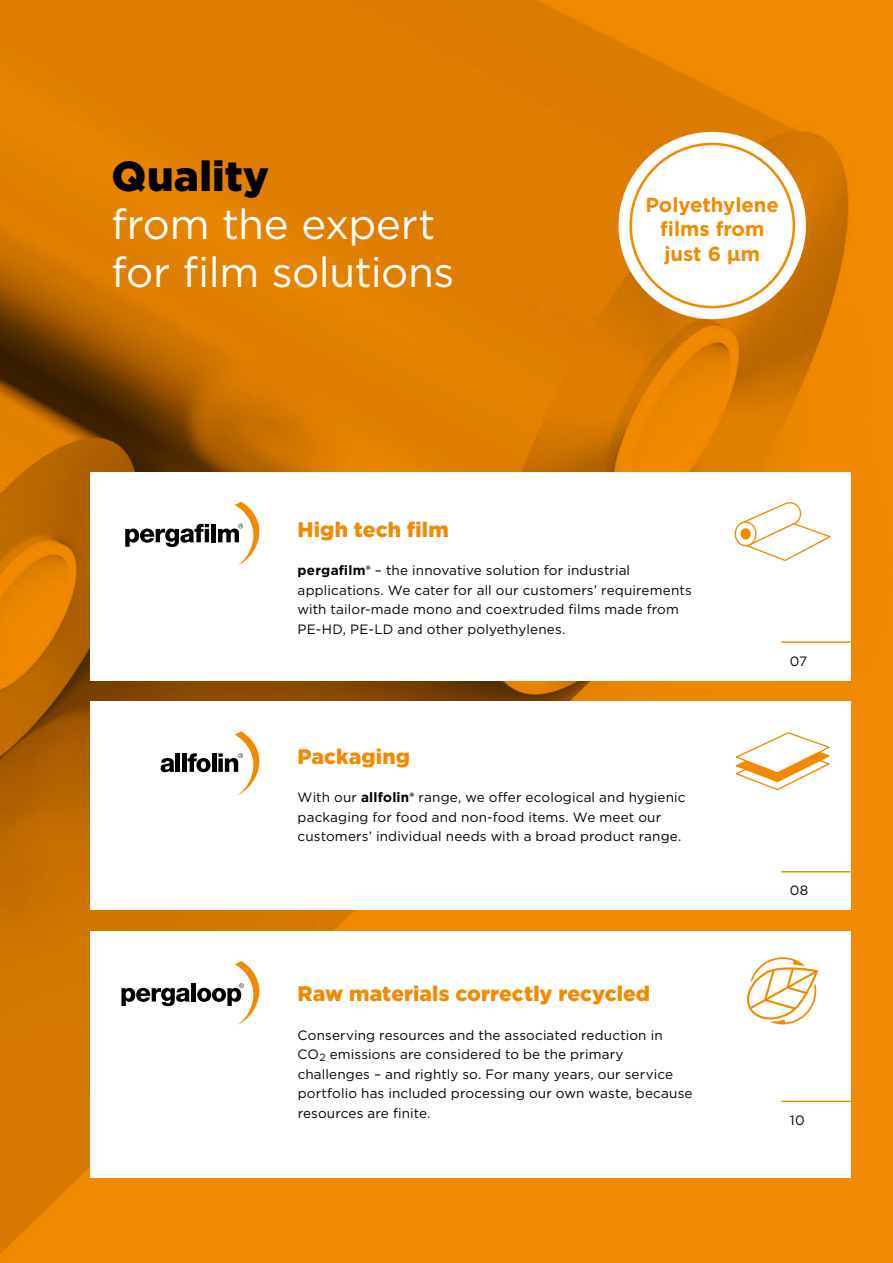
<style>
.page{position:relative;width:893px;height:1263px;background:#fff}
.page>*{position:absolute;margin:0;border:0;box-sizing:border-box;transform-origin:0 0}
.t1{font:42px/48px "Gotham";letter-spacing:-.01em;color:#fff}
.t2{font:900 42px "Gotham";letter-spacing:.005em;color:#000}
.t3{font:900 21px "Gotham";letter-spacing:.005em;color:#f18a00}
.t4{font:700 20.25px/24.3px "Gotham";color:#f18a00;text-align:center}
.t5{font:13.5px/19.5px "Gotham";letter-spacing:.01em;color:#000}
.s1{font-weight:700}
</style>
<div class="page">
<img style="left:0;top:0;width:893px;height:1263px">
<div style="left:90px;top:702px;width:760px;height:208px;background:#fff"></div>
<div style="left:90px;top:931px;width:760px;height:247px;background:#fff"></div>
<div style="left:90px;top:472px;width:760px;height:208px;background:#fff"></div>
<svg style="left:735px;top:732px;width:95px;height:59px"></svg>
<svg style="left:747px;top:957px;width:71px;height:67px"></svg>
<hr style="left:781px;top:871px;width:69px;height:1px;background:#f18a00">
<hr style="left:781px;top:1101px;width:69px;height:1px;background:#f18a00">
<svg style="left:161px;top:758px;width:13px;height:14px"></svg>
<hr style="left:176px;top:753px;width:4px;height:19px;background:#000">
<div style="left:182px;top:753px;width:5px;height:19px;background:#000"></div>
<svg style="left:187px;top:753px;width:24px;height:19px"></svg>
<hr style="left:212px;top:753px;width:4px;height:19px;background:#000">
<svg style="left:218px;top:731px;width:41px;height:64px"></svg>
<svg style="left:121px;top:988px;width:69px;height:18px"></svg>
<div style="left:191px;top:983px;width:5px;height:18px;background:#000"></div>
<svg style="left:197px;top:961px;width:62px;height:64px"></svg>
<svg style="left:740px;top:502px;width:91px;height:59px"></svg>
<svg style="left:735px;top:522px;width:21px;height:24px"></svg>
<div style="left:735px;top:521px;width:22px;height:25px;border:1px solid #f18a00;border-radius:50%"></div>
<div style="left:740px;top:528px;width:11px;height:11px;background:#f18a00;border-radius:50%"></div>
<hr style="left:781px;top:641px;width:69px;height:2px;background:#f18a00">
<svg style="left:125px;top:524px;width:84px;height:23px"></svg>
<div style="left:211px;top:524px;width:5px;height:18px;background:#000"></div>
<svg style="left:218px;top:502px;width:41px;height:64px"></svg>
<div style="left:619px;top:132px;width:187px;height:187px;background:#fff;border-radius:50%"></div>
<div style="left:629px;top:143px;width:166px;height:165px;border:3px solid #f18a00;border-radius:50%"></div>
<h1 class="t2" style="left:112px;top:147px;width:159px">Quality</h1>
<h1 class="t1" style="left:112px;top:199px;width:344px">from the expert for film solutions</h1>
<h3 class="t4" style="left:645px;top:192px;width:135px">Polyethylene films from just 6 µm</h3>
<h2 class="t3" style="left:298px;top:515px;width:153px">High tech film</h2>
<p class="t5" style="left:298px;top:560px;width:396px"><span class="s1">pergafilm®</span> – the innovative solution for industrial applications. We cater for all our customers’ requirements with tailor-made mono and coextruded films made from PE-HD, PE-LD and other polyethylenes.</p>
<h2 class="t3" style="left:298px;top:742px;width:114px">Packaging</h2>
<p class="t5" style="left:298px;top:787px;width:389px">With our <span class="s1">allfolin®</span> range, we offer ecological and hygienic packaging for food and non-food items. We meet our customers’ individual needs with a broad product range.</p>
<h2 class="t3" style="left:298px;top:979px;width:354px">Raw materials correctly recycled</h2>
<p class="t5" style="left:298px;top:1025px;width:396px">Conserving resources and the associated reduction in CO<sub>2</sub> emissions are considered to be the primary challenges – and rightly so. For many years, our service portfolio has included processing our own waste, because resources are finite.</p>
<p class="t5" style="left:790px;top:651px;width:19px">07</p>
<p class="t5" style="left:790px;top:880px;width:20px">08</p>
<p class="t5" style="left:790px;top:1110px;width:16px">10</p>
</div>
